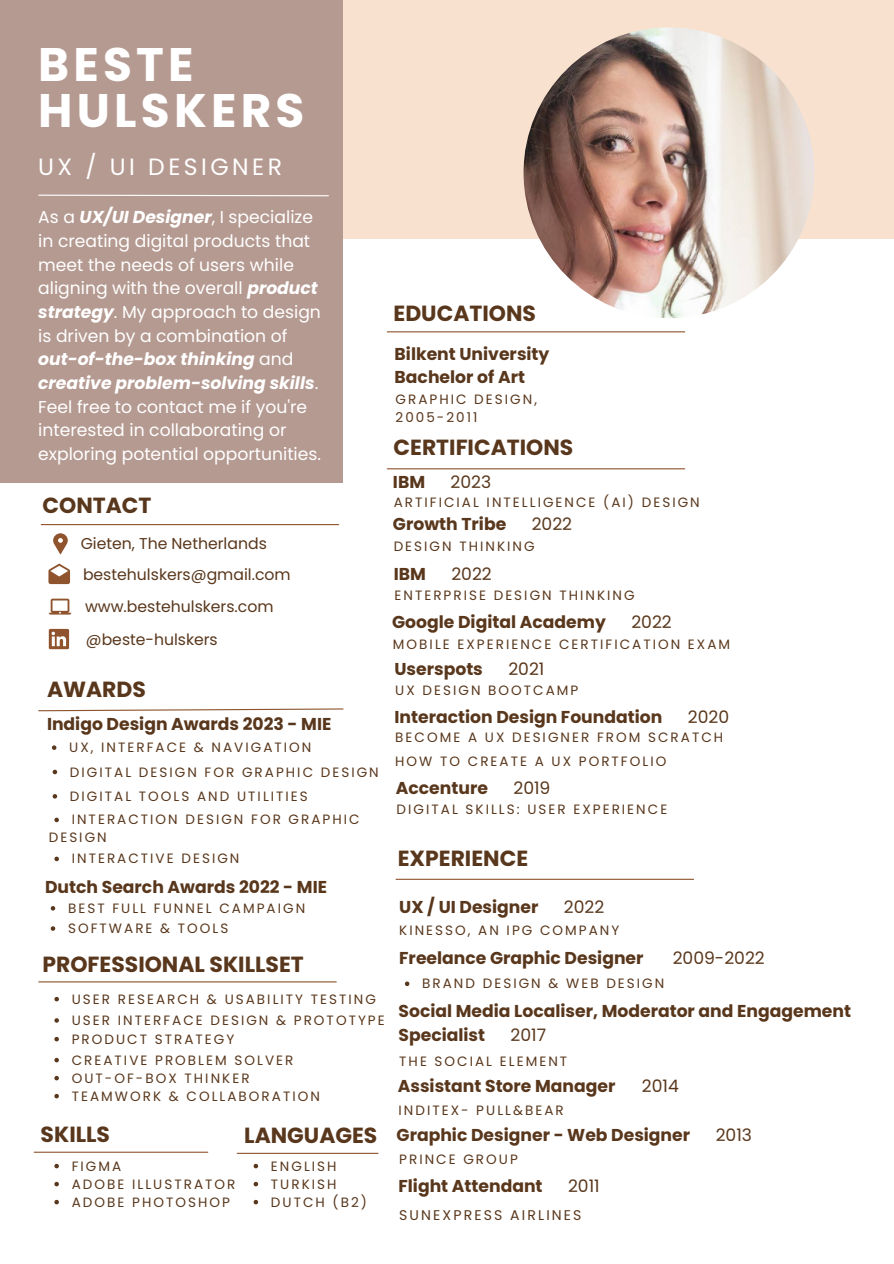
<style>
.page{position:relative;width:894px;height:1264px;background:#fff}
.page>*{position:absolute;margin:0;border:0;box-sizing:border-box;transform-origin:0 0}
.t1{font:700 46.95px/46.5px "Poppins";letter-spacing:.09em;color:#fff}
.t2{font:23.55px "Poppins";letter-spacing:.145em;color:#fff}
.t3{font:700 21.9px "Poppins";color:#59371c}
.t4{font:700 17.1px/23.7px "Poppins";color:#59371c}
.t5{font:17.1px/23.7px "Poppins";color:#fff}
.t6{font:17.1px "Poppins";color:#59371c}
.t7{font:15.6px "Poppins";color:#59371c}
.t8{font:14.1px "Poppins";letter-spacing:.15em;color:#59371c}
.t9{font:13.5px "Poppins";letter-spacing:.15em;color:#59371c}
.s1{font-weight:700;font-style:italic}
</style>
<div class="page">
<div style="left:343px;top:0;width:550px;height:238px;background:#f8e2cf"></div>
<div style="left:0;top:0;width:343px;height:483px;background:#b59a91"></div>
<img style="left:523px;top:27px;width:291px;height:291px;border-radius:50%">
<svg style="left:38px;top:194px;width:291px;height:3px"></svg>
<hr style="left:41px;top:524px;width:297px;height:1px;background:#8f542e">
<hr style="left:387px;top:331px;width:297px;height:1px;background:#8f542e">
<hr style="left:396px;top:878px;width:297px;height:1px;background:#8f542e">
<hr style="left:39px;top:981px;width:297px;height:1px;background:#8f542e">
<svg style="left:53px;top:533px;width:15px;height:21px"></svg>
<svg style="left:49px;top:598px;width:22px;height:16px"></svg>
<svg style="left:48px;top:563px;width:22px;height:21px"></svg>
<svg style="left:49px;top:629px;width:20px;height:20px"></svg>
<svg style="left:52px;top:631px;width:14px;height:15px"></svg>
<hr style="left:34px;top:1151px;width:174px;height:1px;background:#8f542e">
<hr style="left:387px;top:468px;width:297px;height:1px;background:#8f542e">
<hr style="left:237px;top:1152px;width:141px;height:1px;background:#8f542e">
<svg style="left:38px;top:708px;width:306px;height:4px"></svg>
<svg style="left:51px;top:926px;width:4px;height:4px"></svg>
<svg style="left:51px;top:906px;width:4px;height:4px"></svg>
<svg style="left:52px;top:745px;width:4px;height:5px"></svg>
<svg style="left:53px;top:769px;width:4px;height:5px"></svg>
<svg style="left:53px;top:794px;width:4px;height:4px"></svg>
<svg style="left:54px;top:817px;width:5px;height:5px"></svg>
<svg style="left:54px;top:856px;width:5px;height:5px"></svg>
<svg style="left:54px;top:1036px;width:5px;height:5px"></svg>
<svg style="left:54px;top:1057px;width:5px;height:5px"></svg>
<svg style="left:54px;top:1075px;width:5px;height:5px"></svg>
<svg style="left:54px;top:1093px;width:5px;height:5px"></svg>
<svg style="left:54px;top:996px;width:5px;height:5px"></svg>
<svg style="left:54px;top:1018px;width:5px;height:4px"></svg>
<svg style="left:405px;top:981px;width:4px;height:5px"></svg>
<svg style="left:54px;top:1163px;width:5px;height:5px"></svg>
<svg style="left:54px;top:1181px;width:5px;height:5px"></svg>
<svg style="left:54px;top:1199px;width:5px;height:5px"></svg>
<svg style="left:253px;top:1163px;width:5px;height:5px"></svg>
<svg style="left:253px;top:1181px;width:5px;height:5px"></svg>
<svg style="left:253px;top:1199px;width:5px;height:5px"></svg>
<p class="t1" style="left:38px;top:41px;width:268px">BESTE<br>HULSKERS</p>
<p class="t2" style="left:38px;top:150px;width:245px">UX / UI DESIGNER</p>
<p class="t5" style="left:38px;top:205px;width:284px">As a <span class="s1">UX/UI Designer</span>, I specialize in creating digital products that meet the needs of users while aligning with the overall <span class="s1">product strategy</span>. My approach to design is driven by a combination of <span class="s1">out-of-the-box thinking</span> and <span class="s1">creative problem-solving skills</span>.<br>Feel free to contact me if you're interested in collaborating or exploring potential opportunities.</p>
<p class="t3" style="left:43px;top:490px;width:110px">CONTACT</p>
<p class="t7" style="left:81px;top:533px;width:188px">Gieten, The Netherlands</p>
<p class="t7" style="left:83px;top:564px;width:209px">bestehulskers@gmail.com</p>
<p class="t7" style="left:85px;top:596px;width:190px">www.bestehulskers.com</p>
<p class="t7" style="left:86px;top:629px;width:133px">@beste-hulskers</p>
<p class="t3" style="left:47px;top:674px;width:100px">AWARDS</p>
<p class="t4" style="left:47px;top:712px;width:286px">Indigo Design Awards 2023 - MIE</p>
<p class="t9" style="left:69px;top:738px;width:243px">UX, INTERFACE &amp; NAVIGATION</p>
<p class="t9" style="left:70px;top:762px;width:310px">DIGITAL DESIGN FOR GRAPHIC DESIGN</p>
<p class="t9" style="left:70px;top:786px;width:239px">DIGITAL TOOLS AND UTILITIES</p>
<p class="t9" style="left:72px;top:810px;width:289px">INTERACTION DESIGN FOR GRAPHIC</p>
<p class="t9" style="left:49px;top:828px;width:59px">DESIGN</p>
<p class="t9" style="left:72px;top:849px;width:169px">INTERACTIVE DESIGN</p>
<p class="t4" style="left:45px;top:874px;width:283px">Dutch Search Awards 2022 - MIE</p>
<p class="t9" style="left:68px;top:918px;width:162px">SOFTWARE &amp; TOOLS</p>
<p class="t9" style="left:68px;top:898px;width:238px">BEST FULL FUNNEL CAMPAIGN</p>
<p class="t3" style="left:43px;top:948px;width:263px">PROFESSIONAL SKILLSET</p>
<p class="t9" style="left:72px;top:989px;width:305px">USER RESEARCH &amp; USABILITY TESTING</p>
<p class="t9" style="left:72px;top:1010px;width:314px">USER INTERFACE DESIGN &amp; PROTOTYPE</p>
<p class="t9" style="left:72px;top:1029px;width:164px">PRODUCT STRATEGY</p>
<p class="t9" style="left:72px;top:1050px;width:223px">CREATIVE PROBLEM SOLVER</p>
<p class="t9" style="left:72px;top:1068px;width:179px">OUT-OF-BOX THINKER</p>
<p class="t9" style="left:72px;top:1086px;width:250px">TEAMWORK &amp; COLLABORATION</p>
<p class="t3" style="left:41px;top:1119px;width:71px">SKILLS</p>
<p class="t9" style="left:72px;top:1156px;width:51px">FIGMA</p>
<p class="t9" style="left:72px;top:1174px;width:165px">ADOBE ILLUSTRATOR</p>
<p class="t9" style="left:72px;top:1192px;width:160px">ADOBE PHOTOSHOP</p>
<p class="t3" style="left:244px;top:1119px;width:135px">LANGUAGES</p>
<p class="t9" style="left:271px;top:1156px;width:67px">ENGLISH</p>
<p class="t9" style="left:271px;top:1174px;width:67px">TURKISH</p>
<p class="t9" style="left:271px;top:1192px;width:98px">DUTCH (B2)</p>
<p class="t3" style="left:393px;top:298px;width:144px">EDUCATIONS</p>
<p class="t4" style="left:394px;top:342px;width:156px">Bilkent University</p>
<p class="t4" style="left:394px;top:365px;width:132px">Bachelor of Art</p>
<p class="t9" style="left:395px;top:389px;width:143px">GRAPHIC DESIGN,</p>
<p class="t9" style="left:395px;top:408px;width:83px">2005-2011</p>
<p class="t3" style="left:393px;top:432px;width:181px">CERTIFICATIONS</p>
<p class="t4" style="left:393px;top:470px;width:34px">IBM</p>
<p class="t6" style="left:450px;top:470px;width:42px">2023</p>
<p class="t9" style="left:393px;top:493px;width:307px">ARTIFICIAL INTELLIGENCE (AI) DESIGN</p>
<p class="t4" style="left:393px;top:512px;width:115px">Growth Tribe</p>
<p class="t6" style="left:531px;top:512px;width:42px">2022</p>
<p class="t9" style="left:393px;top:537px;width:142px">DESIGN THINKING</p>
<p class="t4" style="left:393px;top:561px;width:34px">IBM</p>
<p class="t6" style="left:451px;top:561px;width:42px">2022</p>
<p class="t9" style="left:394px;top:585px;width:241px">ENTERPRISE DESIGN THINKING</p>
<p class="t4" style="left:392px;top:610px;width:215px">Google Digital Academy</p>
<p class="t6" style="left:631px;top:610px;width:42px">2022</p>
<p class="t9" style="left:393px;top:635px;width:338px">MOBILE EXPERIENCE CERTIFICATION EXAM</p>
<p class="t4" style="left:394px;top:657px;width:90px">Userspots</p>
<p class="t6" style="left:508px;top:657px;width:38px">2021</p>
<p class="t9" style="left:395px;top:681px;width:184px">UX DESIGN BOOTCAMP</p>
<p class="t4" style="left:394px;top:705px;width:269px">Interaction Design Foundation</p>
<p class="t6" style="left:687px;top:704px;width:43px">2020</p>
<p class="t9" style="left:395px;top:728px;width:329px">BECOME A UX DESIGNER FROM SCRATCH</p>
<p class="t9" style="left:395px;top:752px;width:272px">HOW TO CREATE A UX PORTFOLIO</p>
<p class="t4" style="left:396px;top:776px;width:94px">Accenture</p>
<p class="t6" style="left:513px;top:775px;width:38px">2019</p>
<p class="t9" style="left:396px;top:800px;width:272px">DIGITAL SKILLS: USER EXPERIENCE</p>
<p class="t3" style="left:397px;top:842px;width:132px">EXPERIENCE</p>
<p class="t4" style="left:399px;top:894px;width:141px">UX / UI Designer</p>
<p class="t6" style="left:564px;top:894px;width:42px">2022</p>
<p class="t9" style="left:399px;top:921px;width:221px">KINESSO, AN IPG COMPANY</p>
<p class="t4" style="left:399px;top:946px;width:246px">Freelance Graphic Designer</p>
<p class="t6" style="left:672px;top:945px;width:94px">2009-2022</p>
<p class="t9" style="left:422px;top:974px;width:243px">BRAND DESIGN &amp; WEB DESIGN</p>
<p class="t4" style="left:398px;top:999px;width:454px">Social Media Localiser, Moderator and Engagement<br>Specialist</p>
<p class="t6" style="left:510px;top:1022px;width:37px">2017</p>
<p class="t9" style="left:399px;top:1051px;width:169px">THE SOCIAL ELEMENT</p>
<p class="t4" style="left:397px;top:1074px;width:219px">Assistant Store Manager</p>
<p class="t6" style="left:641px;top:1073px;width:38px">2014</p>
<p class="t9" style="left:398px;top:1100px;width:167px">INDITEX- PULL&amp;BEAR</p>
<p class="t4" style="left:396px;top:1123px;width:295px">Graphic Designer - Web Designer</p>
<p class="t6" style="left:715px;top:1122px;width:38px">2013</p>
<p class="t9" style="left:399px;top:1149px;width:120px">PRINCE GROUP</p>
<p class="t4" style="left:398px;top:1174px;width:145px">Flight Attendant</p>
<p class="t6" style="left:568px;top:1174px;width:33px">2011</p>
<p class="t8" style="left:399px;top:1204px;width:184px">SUNEXPRESS AIRLINES</p>
</div>
